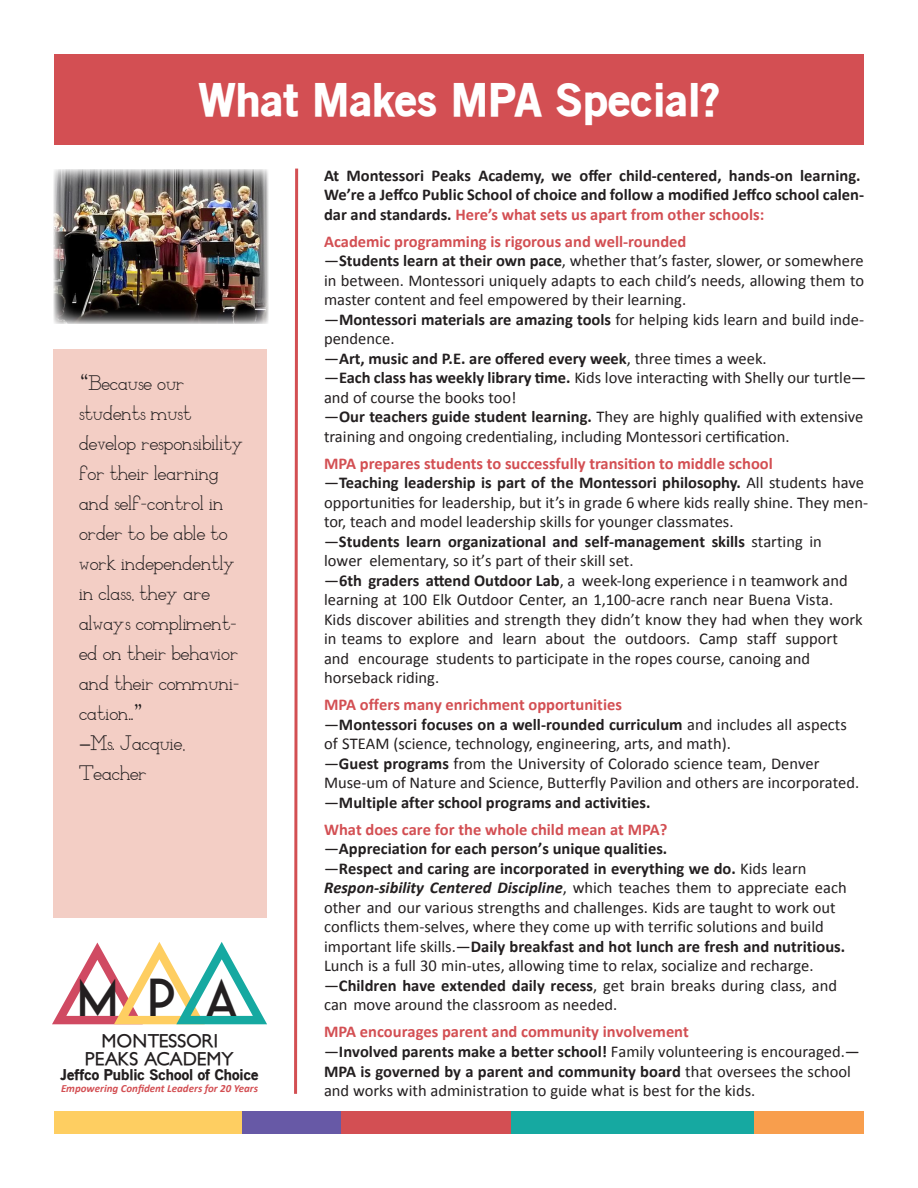
<style>
.page{position:relative;width:918px;height:1188px;background:#fff}
.page>*{position:absolute;margin:0;border:0;box-sizing:border-box;transform-origin:0 0}
.t1{font:46.8px "Alpaca Scarlett Demo";color:#231f20}
.t2{font:900 45px "Old Sans";color:#fff}
.t3{font:21px/30px "Chelsea";color:#231f20}
.t4{font:700 18.3px/17.9px "Petita";letter-spacing:-.03em;color:#231f20;text-align:center}
.t5{font:16.5px/19.5px "Calibri";color:#231f20}
.t6{font:700 16.5px/19.5px "Calibri";color:#231f20}
.t7{font:900 14.85px "Old Sans";color:#231f20}
.t8{font:italic 700 10.95px "Calibri";color:#d34f53}
.s1{color:#d34f53}
.s2{font-weight:700;color:#d34f53}
.s3{font-weight:700}
.s4{font-weight:700;font-style:italic}
</style>
<div class="page">
<div style="left:53px;top:349px;width:214px;height:569px;background:#f3cec5"></div>
<img style="left:54px;top:169px;width:214px;height:155px">
<svg style="left:52px;top:942px;width:215px;height:83px"></svg>
<div style="left:54px;top:54px;width:810px;height:90px;background:#d34f53"></div>
<svg style="left:294px;top:168px;width:5px;height:926px"></svg>
<div style="left:55px;top:1112px;width:187px;height:22px;background:#fece61"></div>
<div style="left:340px;top:1112px;width:171px;height:22px;background:#d34f53"></div>
<div style="left:754px;top:1112px;width:110px;height:22px;background:#f89e4d"></div>
<div style="left:511px;top:1112px;width:243px;height:22px;background:#16a9a1"></div>
<div style="left:242px;top:1112px;width:98px;height:22px;background:#6759a6"></div>
<p class="t2" style="left:198px;top:72px;width:524px">What Makes MPA Special?</p>
<p class="t3" style="left:79px;top:369px;width:166px">“Because our students must develop responsibility for their learning and self-control in order to be able to work independently in class, they are always compliment&shy;ed on their behavior and their communi&shy;cation..”</p>
<p class="t3" style="left:79px;top:729px;width:108px">–Ms. Jacquie,<br>Teacher</p>
<p class="t1" style="left:79px;top:972px;width:39px">M</p>
<p class="t1" style="left:149px;top:972px;width:28px">P</p>
<p class="t1" style="left:206px;top:972px;width:33px">A</p>
<p class="t4" style="left:85px;top:1032px;width:150px">MONTESSORI<br>PEAKS ACADEMY</p>
<p class="t7" style="left:61px;top:1065px;width:200px">Jeffco Public School of Choice</p>
<p class="t8" style="left:61px;top:1082px;width:199px">Empowering Confident Leaders for 20 Years</p>
<p class="t6" style="left:324px;top:166px;width:542px">At Montessori Peaks Academy, we offer child-centered, hands-on learning.<br>We’re a Jeffco Public School of choice and follow a modified Jeffco school calen&shy;dar and standards. <span class="s1">Here’s what sets us apart from other schools:</span></p>
<p class="t5" style="left:324px;top:232px;width:544px"><span class="s2">Academic programming is rigorous and well-rounded<br></span>—<span class="s3">Students learn at their own pace</span>, whether that’s faster, slower, or somewhere in between. Montessori uniquely adapts to each child’s needs, allowing them to master content and feel empowered by their learning.<br>—<span class="s3">Montessori materials are amazing tools</span> for helping kids learn and build inde&shy;pendence.<br>—<span class="s3">Art, music and P.E. are offered every week</span>, three times a week.<br>—<span class="s3">Each class has weekly library time.</span> Kids love interacting with Shelly our turtle— and of course the books too!<br>—<span class="s3">Our teachers guide student learning.</span> They are highly qualified with extensive training and ongoing credentialing, including Montessori certification.</p>
<p class="t5" style="left:324px;top:454px;width:546px"><span class="s2">MPA prepares students to successfully transition to middle school<br></span>—<span class="s3">Teaching leadership is part of the Montessori philosophy.</span> All students have opportunities for leadership, but it’s in grade 6 where kids really shine. They men&shy;tor, teach and model leadership skills for younger classmates.<br>—<span class="s3">Students learn organizational and self-management skills</span> starting in<br>lower elementary, so it’s part of their skill set.<br>—<span class="s3">6th graders attend Outdoor Lab</span>, a week-long experience i n teamwork and learning at 100 Elk Outdoor Center, an 1,100-acre ranch near Buena Vista.<br>Kids discover abilities and strength they didn’t know they had when they work in teams to explore and learn about the outdoors. Camp staff support<br>and encourage students to participate in the ropes course, canoing and horseback riding.</p>
<p class="t5" style="left:324px;top:695px;width:537px"><span class="s2">MPA offers many enrichment opportunities<br></span>—<span class="s3">Montessori focuses on a well-rounded curriculum</span> and includes all aspects of STEAM (science, technology, engineering, arts, and math).<br>—<span class="s3">Guest programs</span> from the University of Colorado science team, Denver Muse-um of Nature and Science, Butterfly Pavilion and others are incorporated. —<span class="s3">Multiple after school programs and activities.</span></p>
<p class="t5" style="left:324px;top:820px;width:524px"><span class="s2">What does care for the whole child mean at MPA?<br></span>—<span class="s3">Appreciation for each person’s unique qualities.<br></span>—<span class="s3">Respect and caring are incorporated in everything we do.</span> Kids learn <span class="s4">Respon-sibility Centered Discipline</span>, which teaches them to appreciate each other and our various strengths and challenges. Kids are taught to work out conflicts them-selves, where they come up with terrific solutions and build important life skills.—<span class="s3">Daily breakfast and hot lunch are fresh and nutritious.<br></span>Lunch is a full 30 min-utes, allowing time to relax, socialize and recharge. —<span class="s3">Children have extended daily recess</span>, get brain breaks during class, and can move around the classroom as needed.</p>
<p class="t5" style="left:324px;top:1022px;width:537px"><span class="s2">MPA encourages parent and community involvement<br></span>—<span class="s3">Involved parents make a better school!</span> Family volunteering is encouraged.— <span class="s3">MPA is governed by a parent and community board</span> that oversees the school and works with administration to guide what is best for the kids.</p>
</div>
